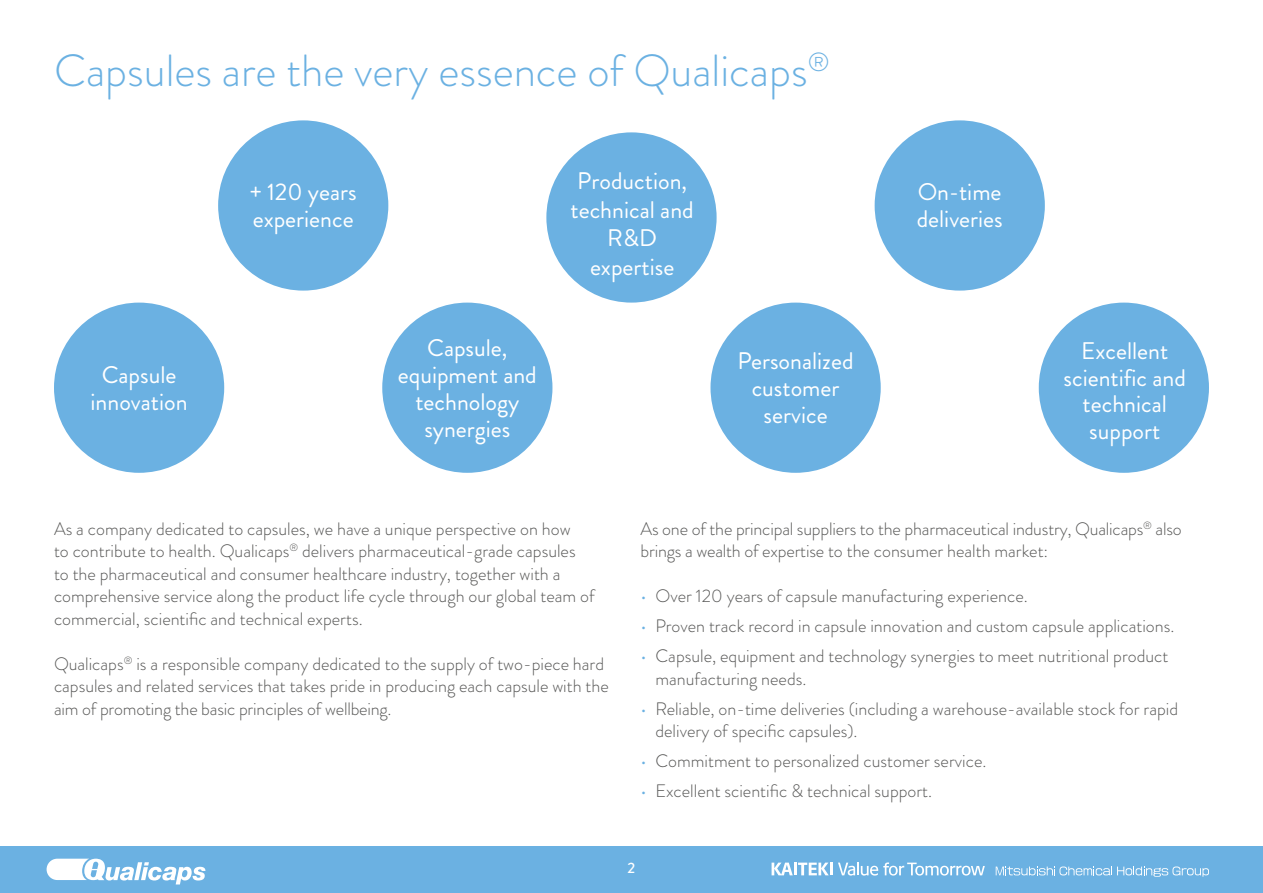
<style>
.page{position:relative;width:1263px;height:893px;background:#fff}
.page>*{position:absolute;margin:0;border:0;box-sizing:border-box;transform-origin:0 0}
.t1{font:300 45px "Brandon Grotesque";color:#6bb1e2}
.t2{font:24px/27px "Brandon Grotesque";color:#fff;text-align:center}
.t3{font:300 18px/22.5px "Brandon Grotesque";color:#575756}
.t4{font:500 15px "Brandon Grotesque";color:#fff}
.s1{color:#6bb1e2}
</style>
<div class="page">
<div style="left:0;top:846px;width:1263px;height:47px;background:#6bb1e2"></div>
<svg style="left:771px;top:863px;width:61px;height:12px"></svg>
<svg style="left:838px;top:862px;width:147px;height:14px"></svg>
<svg style="left:996px;top:866px;width:213px;height:11px"></svg>
<svg style="left:47px;top:859px;width:159px;height:25px"></svg>
<div style="left:54px;top:303px;width:170px;height:170px;background:#6bb1e2;border-radius:50%"></div>
<div style="left:218px;top:120px;width:170px;height:171px;background:#6bb1e2;border-radius:50%"></div>
<div style="left:382px;top:303px;width:170px;height:170px;background:#6bb1e2;border-radius:50%"></div>
<div style="left:546px;top:132px;width:171px;height:171px;background:#6bb1e2;border-radius:50%"></div>
<div style="left:710px;top:303px;width:171px;height:170px;background:#6bb1e2;border-radius:50%"></div>
<div style="left:1039px;top:303px;width:170px;height:170px;background:#6bb1e2;border-radius:50%"></div>
<div style="left:875px;top:120px;width:170px;height:171px;background:#6bb1e2;border-radius:50%"></div>
<h1 class="t1" style="left:54px;top:39px;width:777px">Capsules are the very essence of Qualicaps<sup>®</sup></h1>
<h2 class="t2" style="left:91px;top:361px;width:99px">Capsule innovation</h2>
<h2 class="t2" style="left:250px;top:179px;width:108px;text-align:left">+ 120 years experience</h2>
<h2 class="t2" style="left:398px;top:334px;width:141px">Capsule, equipment and technology synergies</h2>
<h2 class="t2" style="left:570px;top:166px;width:125px;line-height:28.8px">Production, technical and<br>R&amp;D expertise</h2>
<h2 class="t2" style="left:738px;top:348px;width:117px">Personalized customer service</h2>
<h2 class="t2" style="left:917px;top:179px;width:88px;text-align:left">On-time deliveries</h2>
<h2 class="t2" style="left:1063px;top:338px;width:124px">Excellent scientific and technical support</h2>
<p class="t3" style="left:54px;top:517px;width:542px">As a company dedicated to capsules, we have a unique perspective on how<br>to contribute to health. Qualicaps<sup>®</sup> delivers pharmaceutical-grade capsules to the pharmaceutical and consumer healthcare industry, together with a comprehensive service along the product life cycle through our global team of commercial, scientific and technical experts.</p>
<p class="t3" style="left:54px;top:652px;width:556px">Qualicaps<sup>®</sup> is a responsible company dedicated to the supply of two-piece hard capsules and related services that takes pride in producing each capsule with the aim of promoting the basic principles of wellbeing.</p>
<p class="t3" style="left:640px;top:517px;width:543px">As one of the principal suppliers to the pharmaceutical industry, Qualicaps<sup>®</sup> also brings a wealth of expertise to the consumer health market:</p>
<p class="t3" style="left:640px;top:585px;width:389px"><span class="s1">•</span> Over 120 years of capsule manufacturing experience.</p>
<p class="t3" style="left:640px;top:615px;width:535px"><span class="s1">•</span> Proven track record in capsule innovation and custom capsule applications.</p>
<p class="t3" style="left:655px;top:645px;width:514px;text-indent:-15px"><span class="s1">•</span> Capsule, equipment and technology synergies to meet nutritional product manufacturing needs.</p>
<p class="t3" style="left:655px;top:697px;width:524px;text-indent:-15px"><span class="s1">•</span> Reliable, on-time deliveries (including a warehouse-available stock for rapid delivery of specific capsules).</p>
<p class="t3" style="left:640px;top:750px;width:347px"><span class="s1">•</span> Commitment to personalized customer service.</p>
<p class="t3" style="left:640px;top:780px;width:293px"><span class="s1">•</span> Excellent scientific &amp; technical support.</p>
<p class="t4" style="left:628px;top:857px;width:9px">2</p>
</div>
